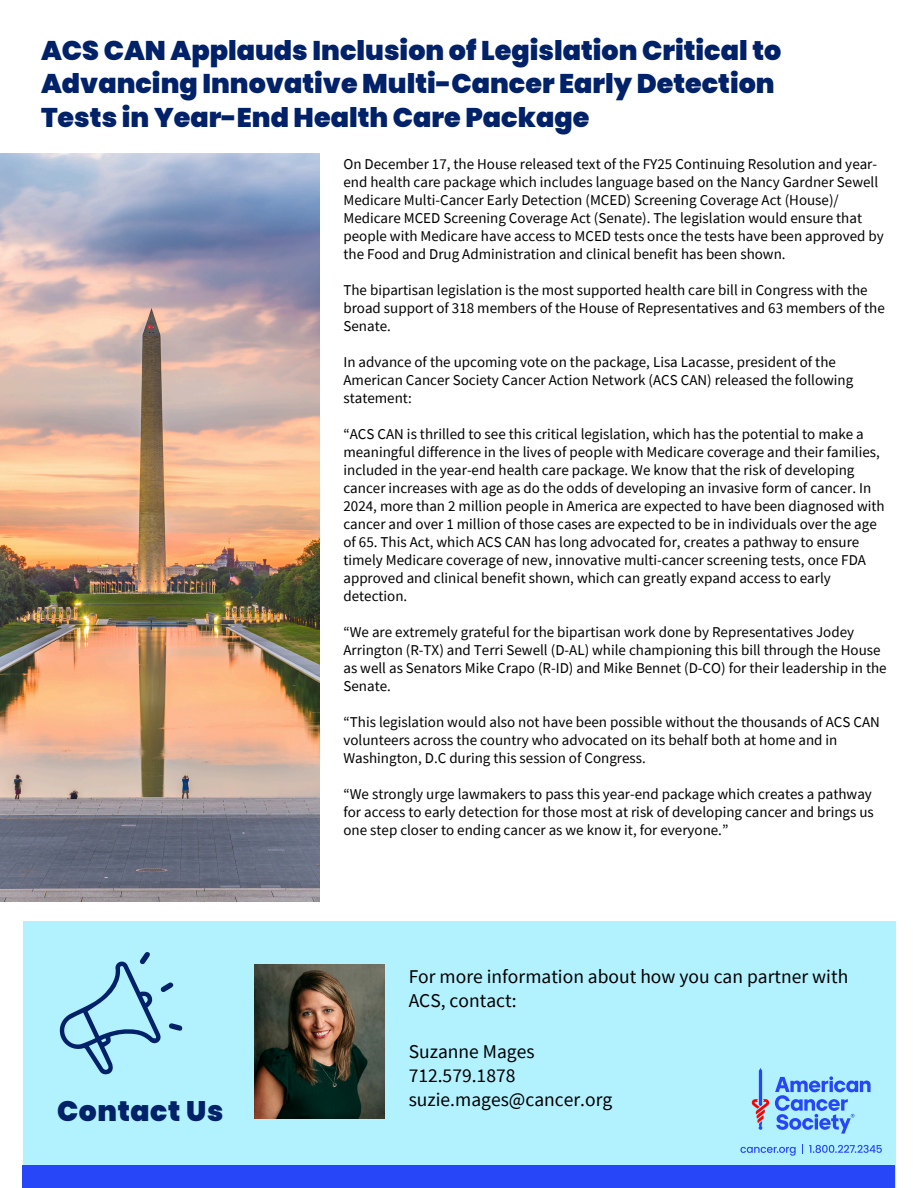
<style>
.page{position:relative;width:918px;height:1188px;background:#fff}
.page>*{position:absolute;margin:0;border:0;box-sizing:border-box;transform-origin:0 0}
.t1{font:900 28.2px "Poppins";letter-spacing:.02em;color:#012169}
.t2{font:900 27px/33.8px "Poppins";color:#012169}
.t3{font:19.5px/23.7px "Source Sans Pro";color:#000}
.t4{font:15px/18px "Source Sans Pro";color:#000}
</style>
<div class="page">
<div style="left:23px;top:922px;width:872px;height:266px;background:#b2f2ff"></div>
<div style="left:23px;top:1165px;width:872px;height:23px;background:#2746f8"></div>
<svg style="left:59px;top:952px;width:123px;height:122px"></svg>
<img style="left:255px;top:964px;width:129px;height:154px">
<svg style="left:752px;top:1068px;width:17px;height:62px"></svg>
<svg style="left:775px;top:1076px;width:96px;height:58px"></svg>
<svg style="left:740px;top:1147px;width:56px;height:9px"></svg>
<svg style="left:809px;top:1145px;width:73px;height:8px"></svg>
<img style="left:0;top:154px;width:320px;height:748px">
<p class="t2" style="left:41px;top:33px;width:742px">ACS CAN Applauds Inclusion of Legislation Critical to<br>Advancing Innovative Multi-Cancer Early Detection<br>Tests in Year-End Health Care Package</p>
<h1 class="t1" style="left:57px;top:1091px;width:168px">Contact Us</h1>
<p class="t4" style="left:343px;top:155px;width:542px">On December 17, the House released text of the FY25 Continuing Resolution and year&shy;end health care package which includes language based on the Nancy Gardner Sewell Medicare Multi-Cancer Early Detection (MCED) Screening Coverage Act (House)/ Medicare MCED Screening Coverage Act (Senate). The legislation would ensure that people with Medicare have access to MCED tests once the tests have been approved by the Food and Drug Administration and clinical benefit has been shown.</p>
<p class="t4" style="left:343px;top:281px;width:543px">The bipartisan legislation is the most supported health care bill in Congress with the broad support of 318 members of the House of Representatives and 63 members of the<br>Senate.</p>
<p class="t4" style="left:343px;top:353px;width:511px">In advance of the upcoming vote on the package, Lisa Lacasse, president of the<br>American Cancer Society Cancer Action Network (ACS CAN) released the following statement:</p>
<p class="t4" style="left:343px;top:425px;width:543px">“ACS CAN is thrilled to see this critical legislation, which has the potential to make a meaningful difference in the lives of people with Medicare coverage and their families, included in the year-end health care package. We know that the risk of developing cancer increases with age as do the odds of developing an invasive form of cancer. In 2024, more than 2 million people in America are expected to have been diagnosed with cancer and over 1 million of those cases are expected to be in individuals over the age of 65. This Act, which ACS CAN has long advocated for, creates a pathway to ensure timely Medicare coverage of new, innovative multi-cancer screening tests, once FDA approved and clinical benefit shown, which can greatly expand access to early detection.</p>
<p class="t4" style="left:343px;top:623px;width:545px">“We are extremely grateful for the bipartisan work done by Representatives Jodey Arrington (R-TX) and Terri Sewell (D-AL) while championing this bill through the House as well as Senators Mike Crapo (R-ID) and Mike Bennet (D-CO) for their leadership in the Senate.</p>
<p class="t4" style="left:343px;top:713px;width:538px">“This legislation would also not have been possible without the thousands of ACS CAN volunteers across the country who advocated on its behalf both at home and in<br>Washington, D.C during this session of Congress.</p>
<p class="t4" style="left:343px;top:785px;width:532px">“We strongly urge lawmakers to pass this year-end package which creates a pathway for access to early detection for those most at risk of developing cancer and brings us one step closer to ending cancer as we know it, for everyone.”</p>
<p class="t3" style="left:409px;top:965px;width:441px">For more information about how you can partner with<br>ACS, contact:</p>
<h1 class="t3" style="left:409px;top:1040px;width:205px">Suzanne Mages<br>712.579.1878 suzie.mages@cancer.org</h1>
</div>
